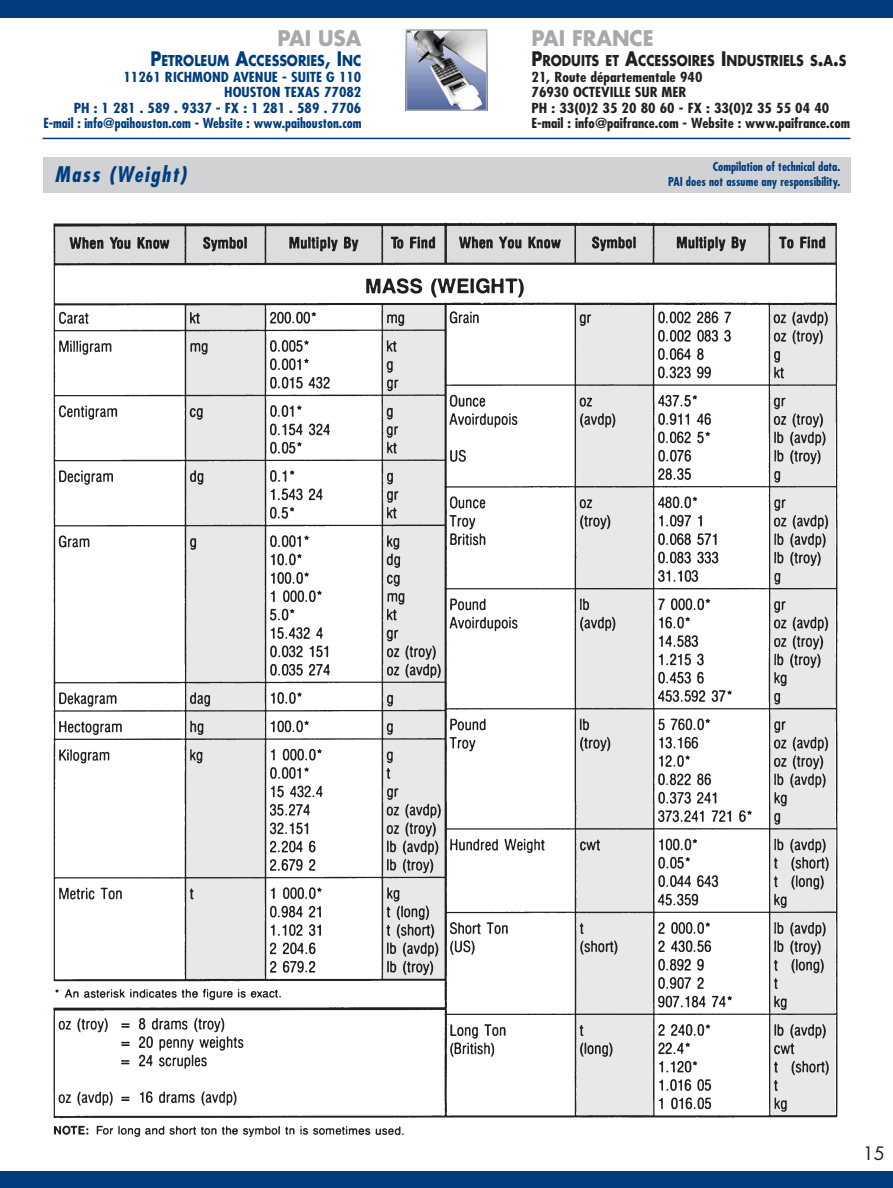
<style>
.page{position:relative;width:893px;height:1188px;background:#fff}
.page>*{position:absolute;margin:0;border:0;box-sizing:border-box;transform-origin:0 0}
.t1{font:700 21px "Futura Std";color:#a8a9ad;scale:.95 1}
.t2{font:italic 700 condensed 21px "Futura Std";letter-spacing:.08em;color:#013d7d}
.t3{font:18px "Futura Std";color:#231f20}
.t4{font:700 14.7px "Futura Std";color:#231f20;scale:.85 1}
.t5{font:700 14.7px "Futura Std";color:#013d7d;scale:.85 1}
.t6{font:700 condensed 13.5px/15.6px "Futura Std";color:#013d7d;text-align:right;scale:1.13 1}
.t7{font:700 condensed 13.5px/15.6px "Futura Std";color:#231f20;scale:1.13 1}
.t8{font:700 condensed 12px/14.4px "Futura Std";color:#013d7d;text-align:right}
.s1{font-size:19.5px}
</style>
<div class="page">
<div style="left:0;top:0;width:893px;height:17px;background:#013d7d"></div>
<div style="left:0;top:1171px;width:893px;height:17px;background:#013d7d"></div>
<div style="left:43px;top:157px;width:808px;height:36px;background:#d1d2d4"></div>
<hr style="left:406px;top:111px;width:81px;height:1px;background:#48659c">
<img style="left:409px;top:32px;width:75px;height:76px">
<div style="left:406px;top:29px;width:81px;height:82px;border:2px solid #a8a9ad"></div>
<img style="left:53px;top:222px;width:785px;height:915px">
<hr style="left:43px;top:138px;width:807px;height:1px;background:#013d7d">
<h1 class="t1" style="left:277px;top:28px;width:90px">PAI USA</h1>
<p class="t5" style="left:150px;top:54px;width:250px"><span class="s1">P</span>ETROLEUM <span class="s1">A</span>CCESSORIES<span class="s1">, I</span>NC</p>
<p class="t6" style="left:43px;top:70px;width:283px">11261 RICHMOND AVENUE - SUITE G 110<br>HOUSTON TEXAS 77082<br>PH : 1 281 . 589 . 9337 - FX : 1 281 . 589 . 7706<br>E-mail : info@paihouston.com - Website : www.paihouston.com</p>
<h1 class="t1" style="left:531px;top:28px;width:130px">PAI FRANCE</h1>
<p class="t4" style="left:531px;top:54px;width:372px"><span class="s1">P</span>RODUITS ET <span class="s1">A</span>CCESSOIRES <span class="s1">I</span>NDUSTRIELS S<span class="s1">.</span>A<span class="s1">.</span>S</p>
<p class="t7" style="left:531px;top:70px;width:283px">21, Route départementale 940<br>76930 OCTEVILLE SUR MER<br>PH : 33(0)2 35 20 80 60 - FX : 33(0)2 35 55 04 40<br>E-mail : info@paifrance.com - Website : www.paifrance.com</p>
<h1 class="t2" style="left:55px;top:164px;width:133px">Mass (Weight)</h1>
<p class="t8" style="left:668px;top:161px;width:174px">Compilation of technical data.<br>PAI does not assume any responsibility.</p>
<h2 class="t3" style="left:863px;top:1145px;width:24px">15</h2>
</div>
